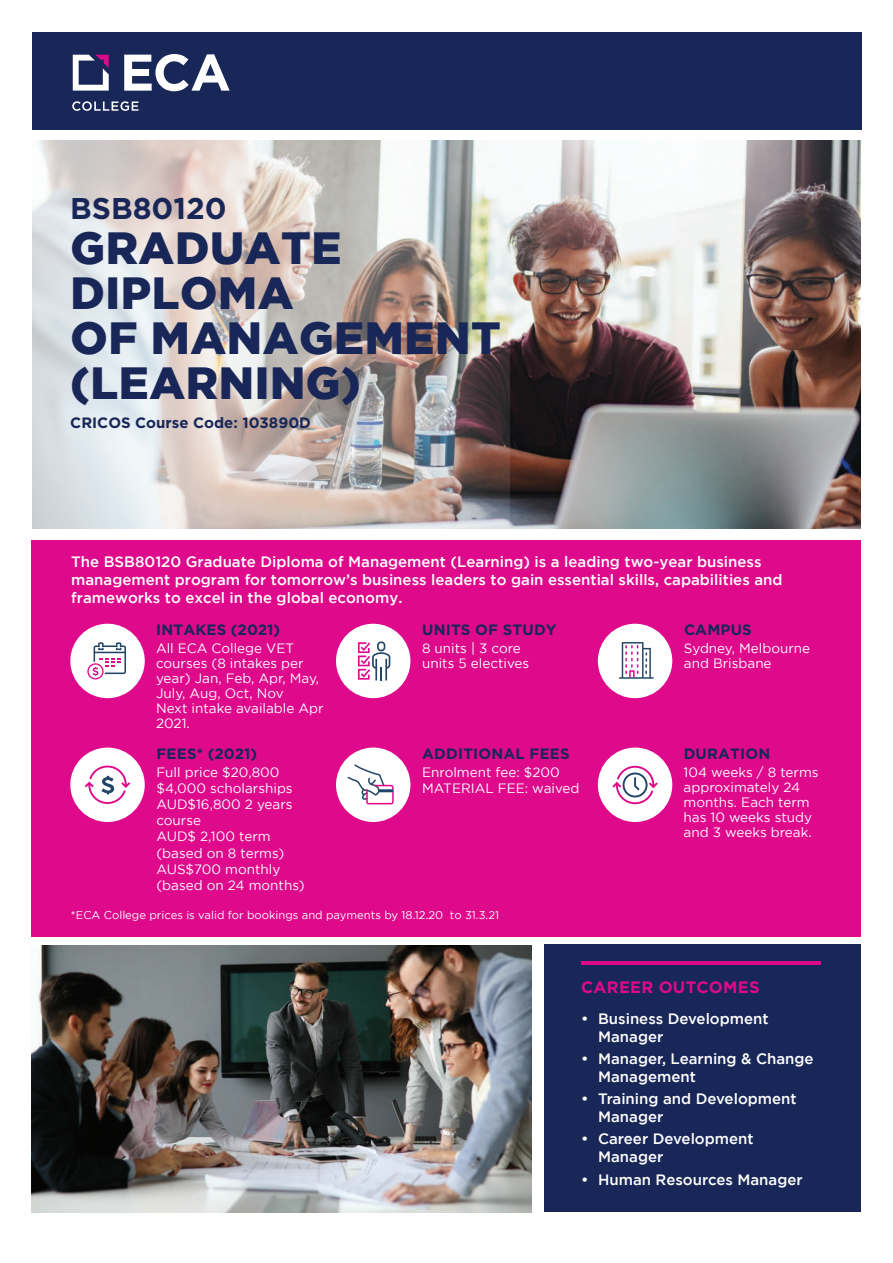
<style>
.page{position:relative;width:893px;height:1263px;background:#fff}
.page>*{position:absolute;margin:0;border:0;box-sizing:border-box;transform-origin:0 0}
.t1{font:900 45px/45px "Gotham";letter-spacing:.015em;color:#182757}
.t2{font:700 30px "Gotham";color:#182757}
.t3{font:700 16.5px "Gotham";letter-spacing:.015em;color:#de098b}
.t4{font:500 15px/18px "Gotham";color:#fff}
.t5{font:500 15px/18px "Gotham";color:#fff}
.t6{font:700 15px "Gotham";letter-spacing:.015em;color:#182757}
.t7{font:13.5px/15px "Gotham";color:#fff}
.t8{font:11.25px "Gotham";color:#fff}
</style>
<div class="page">
<img style="left:509px;top:140px;width:352px;height:389px">
<img style="left:32px;top:140px;width:477px;height:389px">
<div style="left:544px;top:945px;width:316px;height:267px;background:#182757"></div>
<div style="left:32px;top:540px;width:829px;height:396px;background:#de098b"></div>
<div style="left:33px;top:33px;width:829px;height:97px;background:#182757"></div>
<svg style="left:72px;top:101px;width:67px;height:10px"></svg>
<svg style="left:124px;top:54px;width:106px;height:37px"></svg>
<svg style="left:73px;top:55px;width:36px;height:36px"></svg>
<div style="left:70px;top:624px;width:75px;height:74px;background:#fff;border-radius:50%"></div>
<svg style="left:87px;top:642px;width:39px;height:37px"></svg>
<div style="left:598px;top:747px;width:74px;height:75px;background:#fff;border-radius:50%"></div>
<svg style="left:612px;top:766px;width:46px;height:38px"></svg>
<div style="left:336px;top:624px;width:74px;height:74px;background:#fff;border-radius:50%"></div>
<svg style="left:358px;top:641px;width:32px;height:39px"></svg>
<div style="left:598px;top:624px;width:74px;height:74px;background:#fff;border-radius:50%"></div>
<svg style="left:619px;top:642px;width:35px;height:37px"></svg>
<div style="left:70px;top:747px;width:75px;height:75px;background:#fff;border-radius:50%"></div>
<svg style="left:85px;top:765px;width:45px;height:39px"></svg>
<hr style="left:581px;top:961px;width:240px;height:4px;background:#de098b">
<img style="left:32px;top:945px;width:499px;height:267px">
<div style="left:336px;top:747px;width:74px;height:75px;background:#fff;border-radius:50%"></div>
<svg style="left:347px;top:764px;width:47px;height:40px"></svg>
<hr style="left:379px;top:789px;width:14px;height:3px;background:#214567">
<h2 class="t2" style="left:70px;top:191px;width:158px">BSB80120</h2>
<h1 class="t1" style="left:70px;top:224px;width:432px">GRADUATE<br>DIPLOMA<br>OF MANAGEMENT (LEARNING)</h1>
<p class="t6" style="left:70px;top:414px;width:242px">CRICOS Course Code: 103890D</p>
<p class="t4" style="left:71px;top:552px;width:713px">The BSB80120 Graduate Diploma of Management (Learning) is a leading two-year business management program for tomorrow’s business leaders to gain essential skills, capabilities and frameworks to excel in the global economy.</p>
<p class="t6" style="left:156px;top:621px;width:126px">INTAKES (2021)</p>
<p class="t7" style="left:156px;top:640px;width:169px">All ECA College VET courses (8 intakes per year) Jan, Feb, Apr, May,<br>July, Aug, Oct, Nov<br>Next intake available Apr<br>2021.</p>
<p class="t6" style="left:684px;top:745px;width:88px">DURATION</p>
<p class="t7" style="left:684px;top:764px;width:137px">104 weeks / 8 terms approximately 24 months. Each term has 10 weeks study and 3 weeks break.</p>
<p class="t6" style="left:422px;top:621px;width:136px">UNITS OF STUDY</p>
<p class="t7" style="left:422px;top:640px;width:109px">8 units | 3 core units 5 electives</p>
<p class="t6" style="left:684px;top:621px;width:69px">CAMPUS</p>
<p class="t7" style="left:684px;top:640px;width:128px">Sydney, Melbourne and Brisbane</p>
<p class="t6" style="left:157px;top:745px;width:102px">FEES* (2021)</p>
<p class="t7" style="left:156px;top:763px;width:150px;line-height:16.2px">Full price $20,800 $4,000 scholarships<br>AUD$16,800 2 years course<br>AUD$ 2,100 term (based on 8 terms)<br>AUS$700 monthly (based on 24 months)</p>
<p class="t6" style="left:422px;top:745px;width:149px">ADDITIONAL FEES</p>
<p class="t7" style="left:422px;top:763px;width:159px;line-height:16.2px">Enrolment fee: $200<br>MATERIAL FEE: waived</p>
<p class="t8" style="left:71px;top:908px;width:430px">*ECA College prices is valid for bookings and payments by 18.12.20 to 31.3.21</p>
<p class="t3" style="left:581px;top:978px;width:180px">CAREER OUTCOMES</p>
<p class="t5" style="left:598px;top:1009px;width:172px;text-indent:-17px">• Business Development<br>Manager</p>
<p class="t5" style="left:598px;top:1049px;width:217px;text-indent:-17px">• Manager, Learning &amp; Change<br>Management</p>
<p class="t5" style="left:598px;top:1089px;width:200px;text-indent:-17px">• Training and Development<br>Manager</p>
<p class="t5" style="left:598px;top:1130px;width:157px;text-indent:-17px">• Career Development<br>Manager</p>
<p class="t5" style="left:581px;top:1170px;width:223px">• Human Resources Manager</p>
</div>
